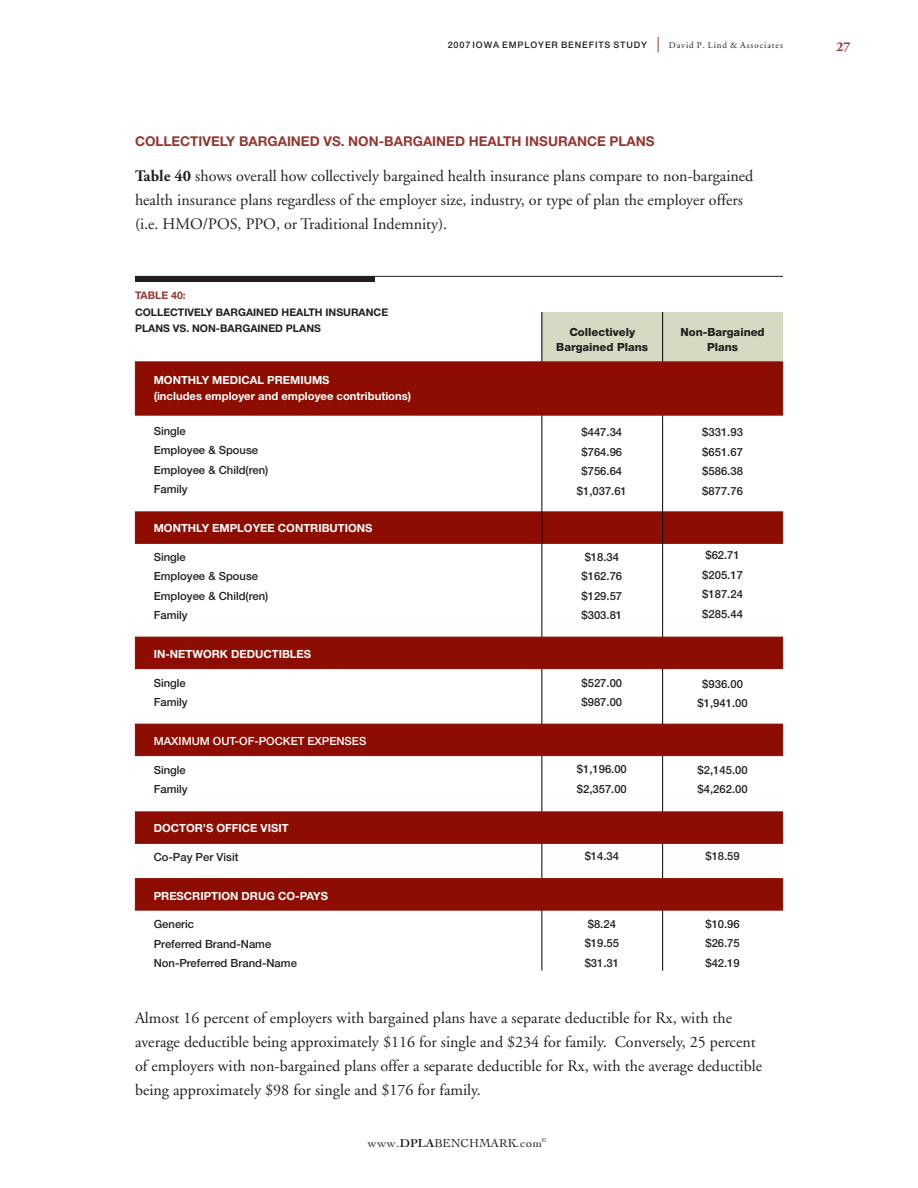
<style>
.page{position:relative;width:918px;height:1188px;background:#fff}
.page>*{position:absolute;margin:0;border:0;box-sizing:border-box;transform-origin:0 0}
.t1{font:16.05px/24px "Adobe Garamond";color:#231f20}
.t2{font:700 13.5px "Helvetica Neue";color:#953631}
.t3{font:700 13.5px "Adobe Garamond";color:#953631}
.t4{font:12px "Cochin";color:#231f20}
.t5{font:500 11.25px/19.5px "Helvetica Neue";color:#231f20}
.t6{font:700 11.25px/16.5px "Helvetica Neue";color:#fff}
.t7{font:800 11.25px/15px "Helvetica Neue";color:#231f20;text-align:center}
.t8{font:500 11.25px "Helvetica Neue";color:#fff}
.t9{font:700 10.5px/16.5px "Helvetica Neue";color:#231f20}
.t10{font:700 10.5px "Helvetica Neue";color:#953631}
.t11{font:500 9px "Helvetica Neue";letter-spacing:.1em;color:#231f20}
.t12{font:9px "Adobe Garamond";letter-spacing:.1em;color:#231f20}
.s1{font-weight:700}
</style>
<div class="page">
<svg style="left:658px;top:37px;width:1px;height:15px"></svg>
<div style="left:135px;top:512px;width:648px;height:32px;background:#8d0d03;border:1px solid #8d0d03"></div>
<div style="left:542px;top:312px;width:241px;height:52px;background:#d7d9c2"></div>
<hr style="left:135px;top:276px;width:648px;height:1px;background:#231f20">
<div style="left:135px;top:276px;width:240px;height:6px;background:#231f20"></div>
<hr style="left:542px;top:312px;width:1px;height:658px;background:#000">
<hr style="left:662px;top:312px;width:1px;height:658px;background:#000">
<div style="left:135px;top:362px;width:648px;height:54px;background:#8d0d03;border:1px solid #8d0d03"></div>
<div style="left:135px;top:637px;width:648px;height:32px;background:#8d0d03;border:1px solid #8d0d03"></div>
<div style="left:135px;top:724px;width:648px;height:32px;background:#8d0d03;border:1px solid #8d0d03"></div>
<div style="left:135px;top:812px;width:648px;height:32px;background:#8d0d03;border:1px solid #8d0d03"></div>
<div style="left:135px;top:878px;width:648px;height:32px;background:#8d0d03;border:1px solid #8d0d03"></div>
<p class="t11" style="left:448px;top:40px;width:201px">2007 IOWA EMPLOYER BENEFITS STUDY</p>
<p class="t12" style="left:669px;top:40px;width:116px">David P. Lind &amp; Associates</p>
<p class="t2" style="left:135px;top:132px;width:521px">COLLECTIVELY BARGAINED VS. NON-BARGAINED HEALTH INSURANCE PLANS</p>
<p class="t1" style="left:135px;top:165px;width:620px"><span class="s1">Table 40</span> shows overall how collectively bargained health insurance plans compare to non-bargained health insurance plans regardless of the employer size, industry, or type of plan the employer offers (i.e. HMO/POS, PPO, or Traditional Indemnity).</p>
<p class="t10" style="left:135px;top:289px;width:52px">TABLE 40:</p>
<p class="t9" style="left:135px;top:303px;width:255px">COLLECTIVELY BARGAINED HEALTH INSURANCE<br>PLANS VS. NON-BARGAINED PLANS</p>
<p class="t6" style="left:154px;top:371px;width:259px">MONTHLY MEDICAL PREMIUMS<br>(includes employer and employee contributions)</p>
<p class="t5" style="left:154px;top:421px;width:116px">Single<br>Employee &amp; Spouse<br>Employee &amp; Child(ren)<br>Family</p>
<p class="t6" style="left:154px;top:520px;width:220px">MONTHLY EMPLOYEE CONTRIBUTIONS</p>
<p class="t5" style="left:154px;top:547px;width:116px">Single<br>Employee &amp; Spouse<br>Employee &amp; Child(ren)<br>Family</p>
<p class="t6" style="left:154px;top:646px;width:159px">IN-NETWORK DEDUCTIBLES</p>
<p class="t5" style="left:154px;top:673px;width:35px">Single<br>Family</p>
<p class="t8" style="left:154px;top:735px;width:214px">MAXIMUM OUT-OF-POCKET EXPENSES</p>
<p class="t5" style="left:154px;top:760px;width:35px">Single<br>Family</p>
<p class="t6" style="left:154px;top:820px;width:136px">DOCTOR’S OFFICE VISIT</p>
<p class="t5" style="left:154px;top:847px;width:86px">Co-Pay Per Visit</p>
<p class="t6" style="left:154px;top:887px;width:176px">PRESCRIPTION DRUG CO-PAYS</p>
<p class="t5" style="left:154px;top:914px;width:145px">Generic<br>Preferred Brand-Name<br>Non-Preferred Brand-Name</p>
<p class="t7" style="left:556px;top:324px;width:93px">Collectively<br>Bargained Plans</p>
<p class="t7" style="left:681px;top:324px;width:86px">Non-Bargained<br>Plans</p>
<p class="t5" style="left:577px;top:422px;width:52px;text-align:center">$447.34 $764.96 $756.64 $1,037.61</p>
<p class="t5" style="left:702px;top:422px;width:42px;text-align:justify">$331.93 $651.67 $586.38 $877.76</p>
<p class="t5" style="left:582px;top:547px;width:42px">$18.34 $162.76 $129.57 $303.81</p>
<p class="t5" style="left:702px;top:545px;width:42px">$62.71 $205.17 $187.24 $285.44</p>
<p class="t5" style="left:582px;top:673px;width:42px">$527.00 $987.00</p>
<p class="t5" style="left:698px;top:674px;width:52px;text-align:center">$936.00 $1,941.00</p>
<p class="t5" style="left:577px;top:759px;width:52px">$1,196.00 $2,357.00</p>
<p class="t5" style="left:698px;top:760px;width:52px">$2,145.00 $4,262.00</p>
<p class="t5" style="left:585px;top:846px;width:36px">$14.34</p>
<p class="t5" style="left:705px;top:846px;width:36px">$18.59</p>
<p class="t5" style="left:585px;top:914px;width:36px">$8.24 $19.55 $31.31</p>
<p class="t5" style="left:705px;top:914px;width:36px;text-align:justify">$10.96 $26.75 $42.19</p>
<p class="t1" style="left:135px;top:1006px;width:629px">Almost 16 percent of employers with bargained plans have a separate deductible for Rx, with the average deductible being approximately $116 for single and $234 for family. Conversely, 25 percent of employers with non-bargained plans offer a separate deductible for Rx, with the average deductible being approximately $98 for single and $176 for family.</p>
<p class="t4" style="left:368px;top:1136px;width:180px">www.<span class="s1">DPLA</span>BENCHMARK.com<sup>©</sup></p>
<p class="t3" style="left:836px;top:39px;width:16px">27</p>
</div>
